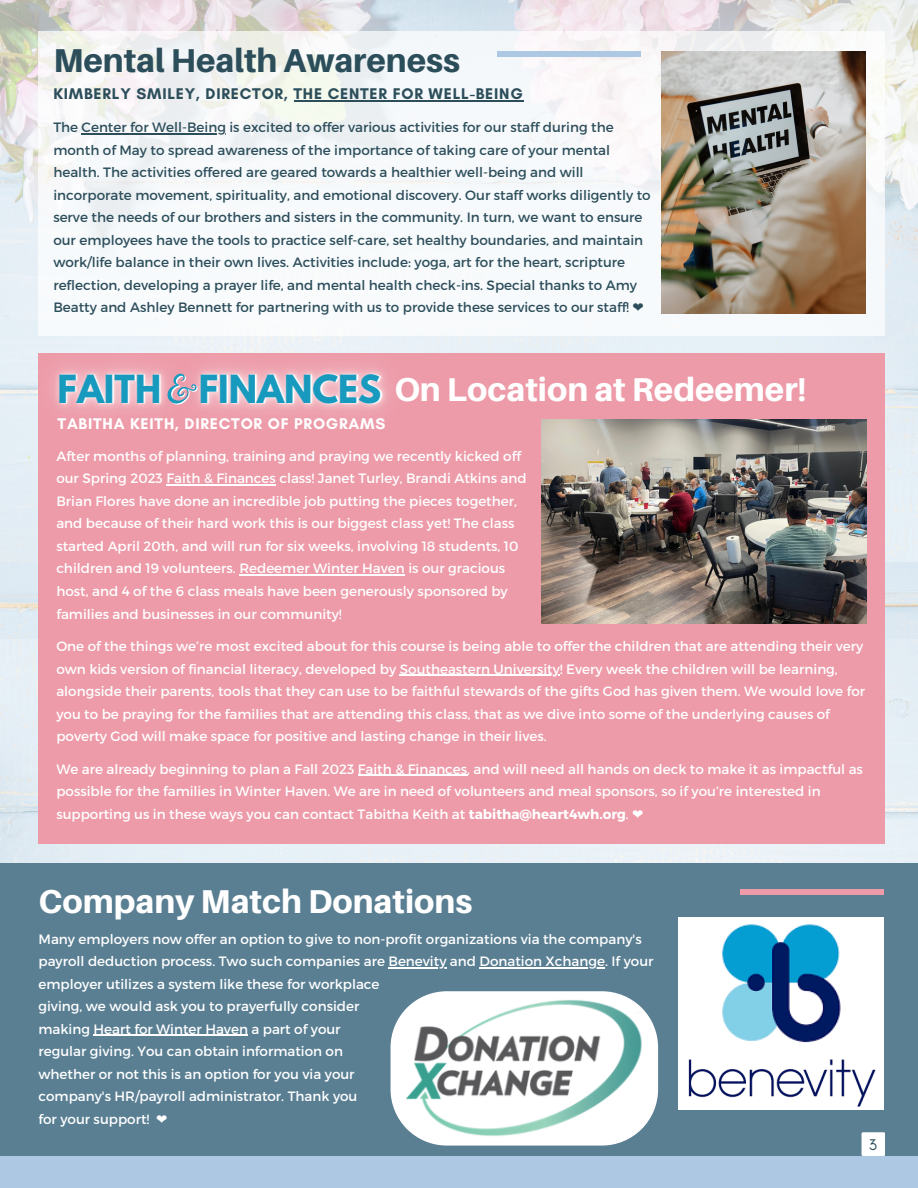
<style>
.page{position:relative;width:918px;height:1188px;background:#fff}
.page>*{position:absolute;margin:0;border:0;box-sizing:border-box;transform-origin:0 0}
.t1{font:700 34.35px "League Spartan";color:#189abe}
.t2{font:800 33px "Aileron";color:#fff}
.t3{font:800 33px "Aileron";color:#2c4e5b}
.t4{font:700 15.75px "Glacial Indifference";letter-spacing:.05em;color:#2c4e5b}
.t5{font:700 15.75px "Glacial Indifference";letter-spacing:.05em;color:#fff}
.t6{font:15.75px "Glacial Indifference";color:#2c4e5b}
.t7{font:13.5px/22.5px "Montserrat";color:#fff}
.t8{font:13.5px/22.5px "Montserrat";color:#2c4e5b}
.s1{font-family:"DejaVu Sans"}
.s2{font-weight:700}
</style>
<div class="page">
<img style="left:0;top:0;width:918px;height:563px">
<img style="left:0;top:563px;width:918px;height:300px">
<div style="left:39px;top:353px;width:846px;height:491px;background:#ed9ba9"></div>
<img style="left:12px;top:326px;width:417px;height:136px">
<svg style="left:166px;top:373px;width:32px;height:32px"></svg>
<div style="left:0;top:1117px;width:918px;height:71px;background:#acc8e3"></div>
<div style="left:0;top:863px;width:918px;height:293px;background:#5a7f93"></div>
<hr style="left:388px;top:967px;width:59px;height:1px;background:#fff">
<hr style="left:480px;top:967px;width:125px;height:1px;background:#fff">
<hr style="left:94px;top:1035px;width:154px;height:1px;background:#fff">
<div style="left:740px;top:890px;width:144px;height:5px;background:#ed9ba9"></div>
<div style="left:679px;top:917px;width:205px;height:193px;background:#fff"></div>
<img style="left:688px;top:1059px;width:188px;height:47px">
<img style="left:722px;top:924px;width:119px;height:119px">
<div style="left:39px;top:32px;width:845px;height:303px;background:linear-gradient(to bottom,#f3f3f3,#f8fbfe)"></div>
<img style="left:662px;top:52px;width:204px;height:262px">
<hr style="left:294px;top:101px;width:229px;height:1px;background:#2c4e5b">
<hr style="left:82px;top:133px;width:144px;height:2px;background:#2c4e5b">
<div style="left:497px;top:52px;width:144px;height:5px;background:#acc8e3"></div>
<img style="left:541px;top:420px;width:325px;height:203px">
<hr style="left:166px;top:484px;width:110px;height:1px;background:#fff">
<hr style="left:239px;top:574px;width:166px;height:1px;background:#fff">
<hr style="left:400px;top:675px;width:160px;height:1px;background:#fff">
<hr style="left:358px;top:775px;width:109px;height:1px;background:#fff">
<div style="left:862px;top:1132px;width:23px;height:24px;background:#fff;border-radius:2px"></div>
<svg style="left:391px;top:991px;width:267px;height:155px"></svg>
<img style="left:407px;top:997px;width:235px;height:143px">
<div style="left:634px;top:1012px;width:14px;height:14px;background:#fff;border-radius:50%"></div>
<p class="t3" style="left:53px;top:40px;width:408px">Mental Health Awareness</p>
<p class="t4" style="left:53px;top:84px;width:471px">KIMBERLY SMILEY, DIRECTOR, THE CENTER FOR WELL-BEING</p>
<p class="t8" style="left:53px;top:116px;width:599px">The Center for Well-Being is excited to offer various activities for our staff during the month of May to spread awareness of the importance of taking care of your mental health. The activities offered are geared towards a healthier well-being and will incorporate movement, spirituality, and emotional discovery. Our staff works diligently to serve the needs of our brothers and sisters in the community. In turn, we want to ensure our employees have the tools to practice self-care, set healthy boundaries, and maintain work/life balance in their own lives. Activities include: yoga, art for the heart, scripture reflection, developing a prayer life, and mental health check-ins. Special thanks to Amy Beatty and Ashley Bennett for partnering with us to provide these services to our staff! <span class="s1">❤</span></p>
<p class="t1" style="left:58px;top:372px;width:325px">FAITH FINANCES</p>
<p class="t2" style="left:394px;top:369px;width:414px">On Location at Redeemer!</p>
<p class="t5" style="left:58px;top:414px;width:329px">TABITHA KEITH, DIRECTOR OF PROGRAMS</p>
<p class="t7" style="left:56px;top:444px;width:466px">After months of planning, training and praying we recently kicked off</p>
<p class="t7" style="left:56px;top:466px;width:472px">our Spring 2023 Faith &amp; Finances class! Janet Turley, Brandi Atkins and</p>
<p class="t7" style="left:56px;top:489px;width:462px">Brian Flores have done an incredible job putting the pieces together,</p>
<p class="t7" style="left:56px;top:512px;width:460px">and because of their hard work this is our biggest class yet! The class</p>
<p class="t7" style="left:56px;top:534px;width:464px">started April 20th, and will run for six weeks, involving 18 students, 10</p>
<p class="t7" style="left:56px;top:557px;width:450px">children and 19 volunteers. Redeemer Winter Haven is our gracious</p>
<p class="t7" style="left:56px;top:579px;width:453px">host, and 4 of the 6 class meals have been generously sponsored by</p>
<p class="t7" style="left:56px;top:602px;width:287px">families and businesses in our community!</p>
<p class="t7" style="left:56px;top:634px;width:810px">One of the things we’re most excited about for this course is being able to offer the children that are attending their very own kids version of financial literacy, developed by Southeastern University! Every week the children will be learning, alongside their parents, tools that they can use to be faithful stewards of the gifts God has given them. We would love for you to be praying for the families that are attending this class, that as we dive into some of the underlying causes of poverty God will make space for positive and lasting change in their lives.</p>
<p class="t7" style="left:56px;top:757px;width:808px">We are already beginning to plan a Fall 2023 Faith &amp; Finances, and will need all hands on deck to make it as impactful as possible for the families in Winter Haven. We are in need of volunteers and meal sponsors, so if you’re interested in supporting us in these ways you can contact Tabitha Keith at <span class="s2">tabitha@heart4wh.org</span>. <span class="s1">❤</span></p>
<p class="t2" style="left:39px;top:881px;width:435px">Company Match Donations</p>
<p class="t7" style="left:39px;top:927px;width:605px">Many employers now offer an option to give to non-profit organizations via the company's</p>
<p class="t7" style="left:39px;top:949px;width:617px">payroll deduction process. Two such companies are Benevity and Donation Xchange. If your</p>
<p class="t7" style="left:39px;top:972px;width:343px">employer utilizes a system like these for workplace</p>
<p class="t7" style="left:39px;top:994px;width:322px">giving, we would ask you to prayerfully consider</p>
<p class="t7" style="left:39px;top:1017px;width:304px">making Heart for Winter Haven a part of your</p>
<p class="t7" style="left:39px;top:1039px;width:306px">regular giving. You can obtain information on</p>
<p class="t7" style="left:39px;top:1062px;width:318px">whether or not this is an option for you via your</p>
<p class="t7" style="left:39px;top:1084px;width:320px">company's HR/payroll administrator. Thank you</p>
<p class="t7" style="left:39px;top:1107px;width:131px">for your support! <span class="s1">❤</span></p>
<p class="t6" style="left:869px;top:1135px;width:10px">3</p>
</div>
